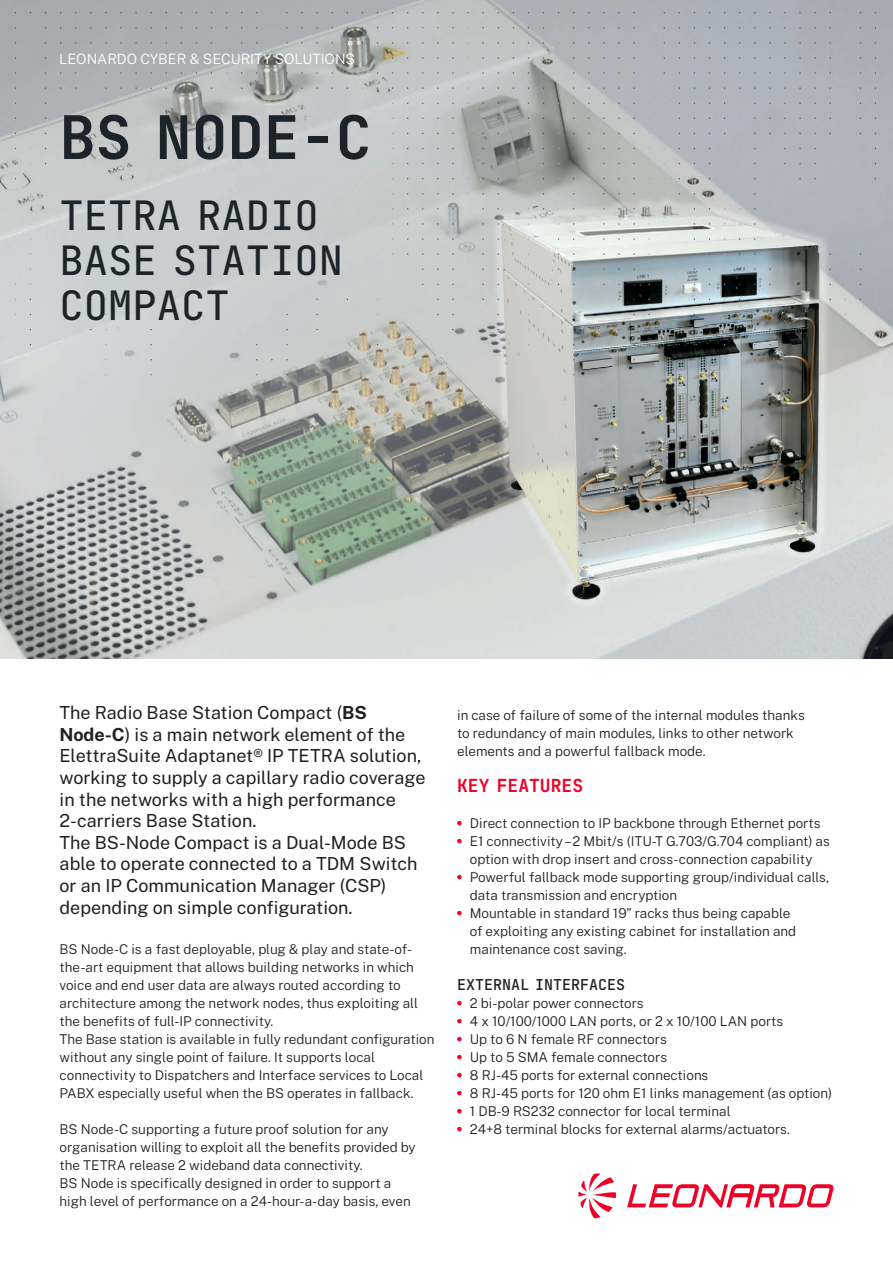
<style>
.page{position:relative;width:893px;height:1263px;background:#fff}
.page>*{position:absolute;margin:0;border:0;box-sizing:border-box;transform-origin:0 0}
.Sigla_COVER_-_40_aut{font:700 60px "Tekne LDO";color:#1b242b}
.Sottotitolo_COVER{font:500 40.5px/45px "Tekne LDO";color:#1b242b}
.Testo_big_-_12_auto{font:18px/21.6px "Public Sans";color:#231f20}
.Titolo_1_-_12_auto{font:18px "Tekne LDO Variable";color:#ef0027}
.Titolo_2_-_10_auto{font:15px "Tekne LDO Variable";color:#231f20}
.t1{font:300 14.25px "Public Sans";color:#fff}
.Testo_-_9_auto{font:300 13.5px/18px "Public Sans";color:#231f20}
.s1{font-weight:700}
.s2{font-weight:700;color:#ef0027}
</style>
<div class="page">
<img style="left:0;top:0;width:893px;height:659px">
<svg style="left:578px;top:1173px;width:256px;height:45px"></svg>
<p class="t1" style="left:59px;top:49px;width:297px">LEONARDO CYBER &amp; SECURITY SOLUTIONS</p>
<p class="Sigla_COVER_-_40_aut" style="left:60px;top:92px;width:313px">BS NODE-C</p>
<p class="Sottotitolo_COVER" style="left:60px;top:193px;width:285px">TETRA RADIO<br>BASE STATION<br>COMPACT</p>
<p class="Testo_big_-_12_auto" style="left:60px;top:701px;width:367px">The Radio Base Station Compact (<span class="s1">BS Node-C</span>) is a main network element of the ElettraSuite Adaptanet® IP TETRA solution, working to supply a capillary radio coverage in the networks with a high performance 2-carriers Base Station.</p>
<p class="Testo_big_-_12_auto" style="left:60px;top:830px;width:360px">The BS-Node Compact is a Dual-Mode BS able to operate connected to a TDM Switch or an IP Communication Manager (CSP) depending on simple configuration.</p>
<p class="Testo_-_9_auto" style="left:60px;top:939px;width:360px">BS Node-C is a fast deployable, plug &amp; play and state-of&shy;the-art equipment that allows building networks in which voice and end user data are always routed according to architecture among the network nodes, thus exploiting all the benefits of full-IP connectivity.</p>
<p class="Testo_-_9_auto" style="left:60px;top:1029px;width:376px">The Base station is available in fully redundant configuration without any single point of failure. It supports local connectivity to Dispatchers and Interface services to Local PABX especially useful when the BS operates in fallback.</p>
<p class="Testo_-_9_auto" style="left:60px;top:1119px;width:358px">BS Node-C supporting a future proof solution for any organisation willing to exploit all the benefits provided by the TETRA release 2 wideband data connectivity.</p>
<p class="Testo_-_9_auto" style="left:60px;top:1173px;width:353px">BS Node is specifically designed in order to support a high level of performance on a 24-hour-a-day basis, even</p>
<p class="Testo_-_9_auto" style="left:457px;top:705px;width:349px">in case of failure of some of the internal modules thanks to redundancy of main modules, links to other network elements and a powerful fallback mode.</p>
<p class="Titolo_1_-_12_auto" style="left:457px;top:772px;width:127px">KEY FEATURES</p>
<p class="Testo_-_9_auto" style="left:457px;top:813px;width:365px"><span class="s2">•</span> Direct connection to IP backbone through Ethernet ports</p>
<p class="Testo_-_9_auto" style="left:457px;top:831px;width:374px;text-align:center"><span class="s2">•</span> E1 connectivity – 2 Mbit/s (ITU-T G.703/G.704 compliant) as option with drop insert and cross-connection capability</p>
<p class="Testo_-_9_auto" style="left:470px;top:867px;width:361px;text-indent:-13px"><span class="s2">•</span> Powerful fallback mode supporting group/individual calls, data transmission and encryption</p>
<p class="Testo_-_9_auto" style="left:470px;top:903px;width:328px;text-indent:-13px"><span class="s2">•</span> Mountable in standard 19” racks thus being capable of exploiting any existing cabinet for installation and maintenance cost saving.</p>
<p class="Titolo_2_-_10_auto" style="left:457px;top:973px;width:170px">EXTERNAL INTERFACES</p>
<p class="Testo_-_9_auto" style="left:457px;top:993px;width:188px"><span class="s2">•</span> 2 bi-polar power connectors</p>
<p class="Testo_-_9_auto" style="left:457px;top:1011px;width:328px"><span class="s2">•</span> 4 x 10/100/1000 LAN ports, or 2 x 10/100 LAN ports</p>
<p class="Testo_-_9_auto" style="left:457px;top:1029px;width:211px"><span class="s2">•</span> Up to 6 N female RF connectors</p>
<p class="Testo_-_9_auto" style="left:457px;top:1047px;width:212px"><span class="s2">•</span> Up to 5 SMA female connectors</p>
<p class="Testo_-_9_auto" style="left:457px;top:1065px;width:253px"><span class="s2">•</span> 8 RJ-45 ports for external connections</p>
<p class="Testo_-_9_auto" style="left:457px;top:1083px;width:377px"><span class="s2">•</span> 8 RJ-45 ports for 120 ohm E1 links management (as option)</p>
<p class="Testo_-_9_auto" style="left:457px;top:1101px;width:275px"><span class="s2">•</span> 1 DB-9 RS232 connector for local terminal</p>
<p class="Testo_-_9_auto" style="left:457px;top:1119px;width:334px"><span class="s2">•</span> 24+8 terminal blocks for external alarms/actuators.</p>
</div>
